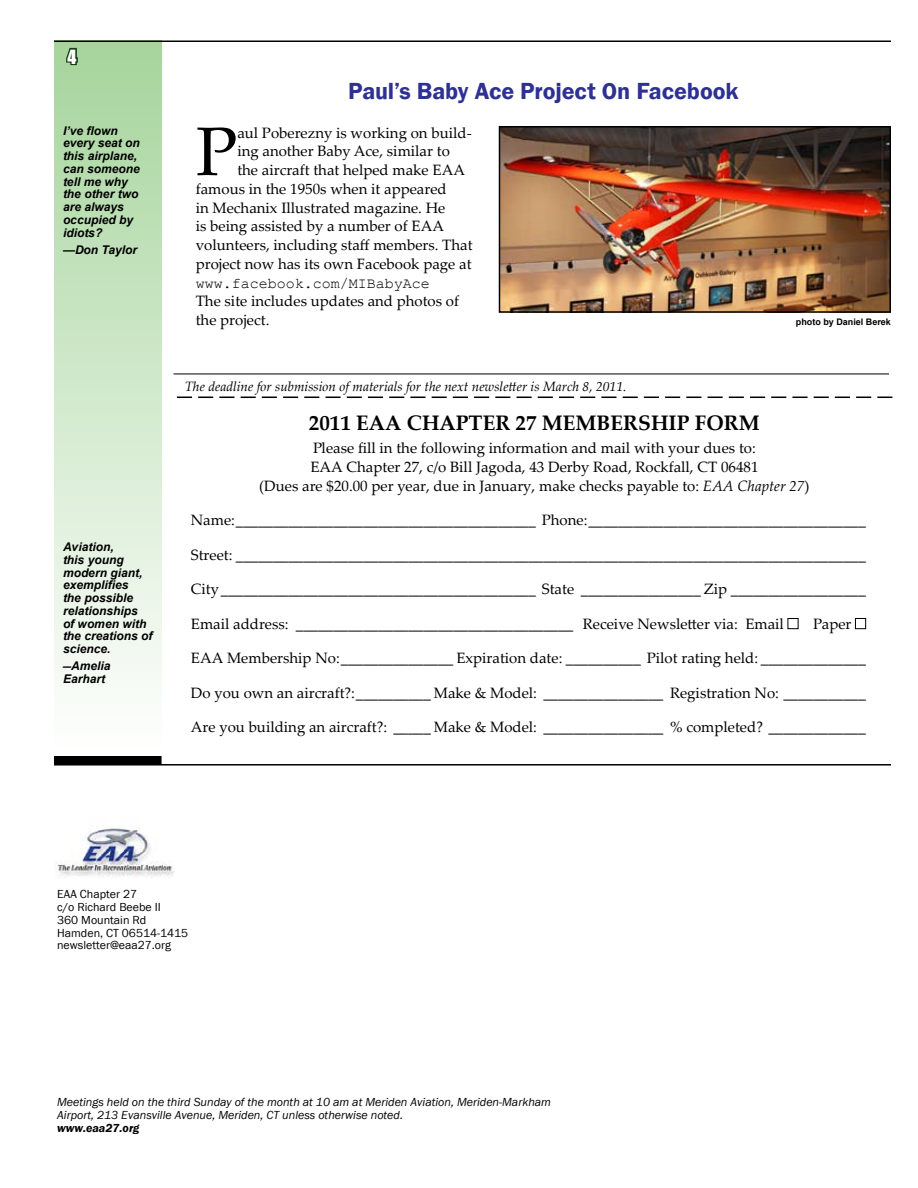
<style>
.page{position:relative;width:918px;height:1188px;background:#fff}
.page>*{position:absolute;margin:0;border:0;box-sizing:border-box;transform-origin:0 0}
.t1{font:68.85px "Palatino Linotype";color:#000}
.t2{font:700 24px "ST Gothic";letter-spacing:-.005em;color:#2e3192}
.t3{font:700 21px "Palatino Linotype";color:#000}
.t4{font:15px/18.8px "Palatino Linotype";color:#000;text-align:center}
.t5{font:15px "Courier New";color:#000}
.t6{font:italic 13.5px "Palatino Linotype";color:#000}
.t7{font:italic 700 12px/12.8px "Arial";color:#000}
.t8{font:italic 12px/12.8px "ST Gothic";color:#000}
.t9{font:12px/12.8px "ST Gothic";color:#000}
.t10{font:italic 700 12px "ST Gothic";color:#000}
.t11{font:700 9px "Arial";color:#000}
.s1{font-family:"ST Gothic"}
.s2{font-style:italic}
</style>
<div class="page">
<div style="left:54px;top:40px;width:108px;height:716px;background:linear-gradient(to bottom,#a5d49c,#fff)"></div>
<hr style="left:54px;top:764px;width:837px;height:2px;background:#000">
<img style="left:56px;top:827px;width:118px;height:51px">
<div style="left:788px;top:618px;width:10px;height:11px;border:1px solid #000"></div>
<div style="left:855px;top:618px;width:11px;height:11px;border:1px solid #000"></div>
<svg style="left:177px;top:397px;width:715px;height:1px"></svg>
<div style="left:54px;top:756px;width:108px;height:9px;background:#000"></div>
<hr style="left:54px;top:40px;width:837px;height:2px;background:#000">
<hr style="left:174px;top:374px;width:715px;height:1px;background:#000">
<img style="left:502px;top:129px;width:386px;height:181px">
<div style="left:499px;top:126px;width:392px;height:187px;border:2px solid #000"></div>
<svg style="left:65px;top:40px;width:14px;height:27px"></svg>
<p class="t7" style="left:63px;top:125px;width:78px">I’ve flown every seat on this airplane, can someone tell me why the other two are always occupied by idiots?</p>
<p class="t7" style="left:63px;top:244px;width:76px">—Don Taylor</p>
<p class="t7" style="left:63px;top:541px;width:91px">Aviation,<br>this young modern giant, exemplifies<br>the possible relationships<br>of women with the creations of science.</p>
<p class="t7" style="left:63px;top:660px;width:49px"><span class="s1">—</span>Amelia<br>Earhart</p>
<h2 class="t2" style="left:348px;top:77px;width:392px">Paul’s Baby Ace Project On Facebook</h2>
<h1 class="t1" style="left:196px;top:103px;width:43px">P</h1>
<p class="t4" style="left:237px;top:122px;width:236px">aul Poberezny is working on build-</p>
<p class="t4" style="left:237px;top:141px;width:214px">ing another Baby Ace, similar to</p>
<p class="t4" style="left:237px;top:160px;width:229px">the aircraft that helped make EAA</p>
<p class="t4" style="left:196px;top:179px;width:252px">famous in the 1950s when it appeared</p>
<p class="t4" style="left:196px;top:197px;width:251px">in Mechanix Illustrated magazine. He</p>
<p class="t4" style="left:196px;top:216px;width:250px">is being assisted by a number of EAA</p>
<p class="t4" style="left:196px;top:235px;width:278px">volunteers, including staff members. That</p>
<p class="t4" style="left:196px;top:254px;width:277px">project now has its own Facebook page at</p>
<p class="t5" style="left:196px;top:274px;width:236px">www.facebook.com/MIBabyAce</p>
<p class="t4" style="left:196px;top:291px;width:265px;text-align:left">The site includes updates and photos of the project.</p>
<p class="t6" style="left:185px;top:376px;width:443px">The deadline for submission of materials for the next newsletter is March 8, 2011.</p>
<p class="t11" style="left:796px;top:316px;width:97px">photo by Daniel Berek</p>
<h3 class="t3" style="left:309px;top:408px;width:453px">2011 EAA CHAPTER 27 MEMBERSHIP FORM</h3>
<p class="t4" style="left:259px;top:438px;width:552px">Please fill in the following information and mail with your dues to:<br>EAA Chapter 27, c/o Bill Jagoda, 43 Derby Road, Rockfall, CT 06481<br>(Dues are $20.00 per year, due in January, make checks payable to: <span class="s2">EAA Chapter 27</span>)</p>
<p class="t4" style="left:191px;top:510px;width:677px">Name:________________________________________ Phone:_____________________________________</p>
<p class="t4" style="left:191px;top:545px;width:677px">Street: ____________________________________________________________________________________</p>
<p class="t4" style="left:191px;top:579px;width:677px">City__________________________________________ State ________________ Zip __________________</p>
<p class="t4" style="left:191px;top:614px;width:595px">Email address: _____________________________________ Receive Newsletter via: Email</p>
<p class="t4" style="left:813px;top:614px;width:40px">Paper</p>
<p class="t4" style="left:191px;top:648px;width:677px">EAA Membership No:_______________ Expiration date: __________ Pilot rating held: ______________</p>
<p class="t4" style="left:191px;top:683px;width:677px">Do you own an aircraft?:__________ Make &amp; Model: ________________ Registration No: ___________</p>
<p class="t4" style="left:191px;top:717px;width:677px">Are you building an aircraft?: _____ Make &amp; Model: ________________ % completed? _____________</p>
<p class="t9" style="left:57px;top:888px;width:133px">EAA Chapter 27<br>c/o Richard Beebe II<br>360 Mountain Rd<br>Hamden, CT 06514-1415 newsletter@eaa27.org</p>
<p class="t8" style="left:57px;top:1096px;width:495px">Meetings held on the third Sunday of the month at 10 am at Meriden Aviation, Meriden-Markham<br>Airport, 213 Evansville Avenue, Meriden, CT unless otherwise noted.</p>
<p class="t10" style="left:57px;top:1121px;width:84px">www.eaa27.org</p>
</div>
